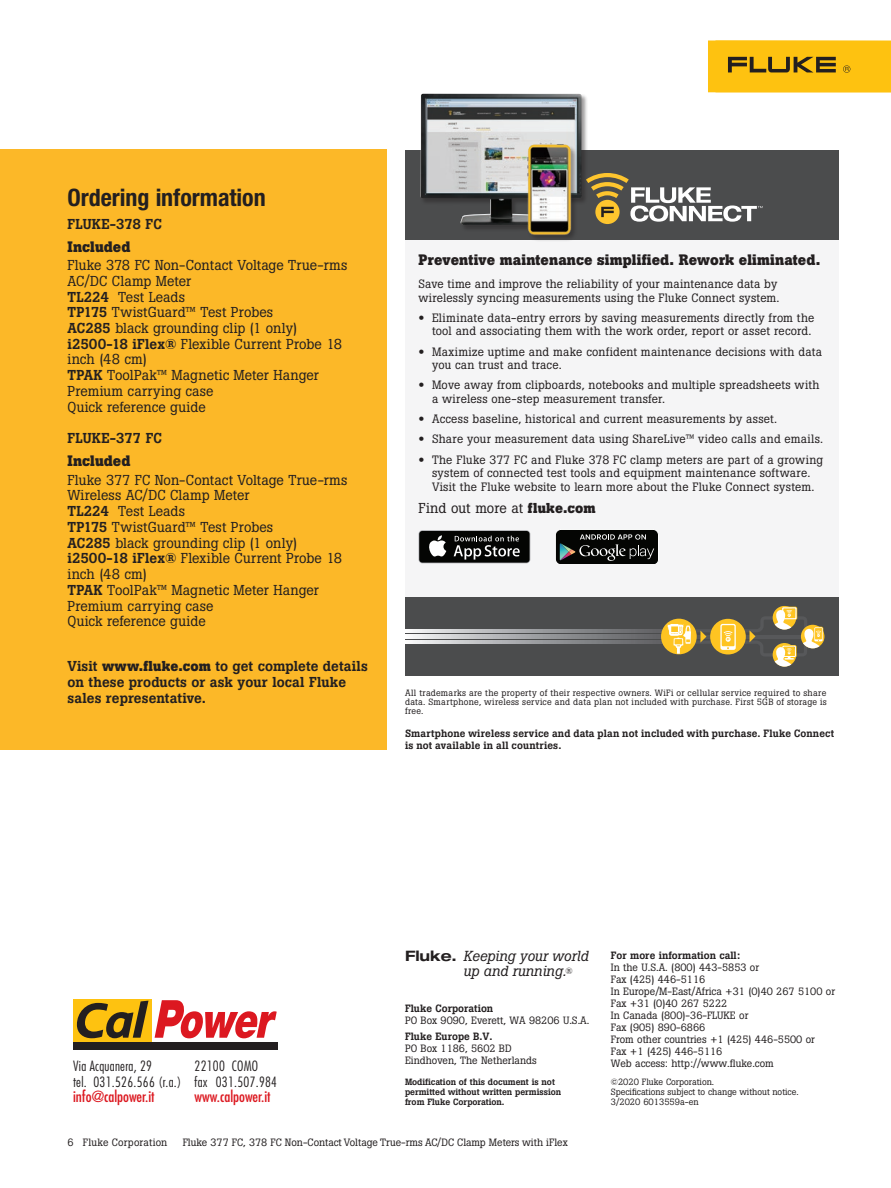
<style>
.page{position:relative;width:891px;height:1188px;background:#fff}
.page>*{position:absolute;margin:0;border:0;box-sizing:border-box;transform-origin:0 0}
.t1{font:700 condensed 24px "Helvetica Neue LT Pro";color:#231f20}
.t2{font:700 15px "Boton Pro";letter-spacing:.01em;color:#231f20}
.t3{font:condensed 15px "Futura";color:#dc1820;scale:1.04 1}
.t4{font:italic 14.4px/14.4px "Boton Pro";color:#231f20}
.t5{font:14.25px/15.8px "Boton Pro";letter-spacing:.005em;color:#231f20}
.t6{font:500 14.25px/15.8px "Boton Pro";letter-spacing:.005em;color:#231f20}
.t7{font:300 condensed 13.8px/15.8px "Futura";letter-spacing:.02em;color:#231f20}
.t8{font:12px/13.5px "Boton Pro";letter-spacing:.015em;color:#231f20}
.t9{font:10.5px/12px "Boton Pro";color:#231f20}
.t10{font:500 10.5px/12px "Boton Pro";letter-spacing:.01em;color:#231f20}
.t11{font:10.5px "Boton Pro";letter-spacing:.02em;color:#231f20}
.t12{font:9px/9.8px "Boton Pro";color:#231f20}
.t13{font:500 9px/9.8px "Boton Pro";letter-spacing:-.005em;color:#231f20}
.s1{font-weight:500}
.s2{font-weight:700}
.s3{font-family:"Helvetica Neue LT Pro";font-weight:700}
.s4{font-family:"Helvetica Neue LT Pro";font-weight:700;font-style:normal;font-stretch:expanded}
.s5{font-style:normal;font-size:9px}
</style>
<div class="page">
<div style="left:0;top:149px;width:387px;height:601px;background:#fcb828"></div>
<div style="left:708px;top:40px;width:183px;height:52px;background:#fec210"></div>
<svg style="left:728px;top:57px;width:123px;height:16px"></svg>
<div style="left:405px;top:150px;width:434px;height:525px;background:#4b4c4d"></div>
<svg style="left:595px;top:200px;width:25px;height:24px"></svg>
<svg style="left:588px;top:173px;width:175px;height:49px"></svg>
<div style="left:405px;top:240px;width:434px;height:356px;background:#f5f5f6"></div>
<div style="left:419px;top:530px;width:111px;height:33px;background:#b2b3b7;border-radius:4px"></div>
<div style="left:419px;top:531px;width:111px;height:32px;background:#040503;border-radius:3px"></div>
<svg style="left:429px;top:535px;width:17px;height:22px"></svg>
<svg style="left:454px;top:536px;width:66px;height:24px"></svg>
<svg style="left:555px;top:530px;width:103px;height:33px;background:#262927"></svg>
<img style="left:405px;top:629px;width:258px;height:3px">
<img style="left:405px;top:635px;width:256px;height:3px">
<img style="left:405px;top:640px;width:258px;height:4px">
<div style="left:661px;top:619px;width:36px;height:35px;background:#fec422;border-radius:50%"></div>
<div style="left:801px;top:625px;width:23px;height:23px;background:#fec422;border-radius:50%"></div>
<svg style="left:668px;top:607px;width:155px;height:60px"></svg>
<div style="left:420px;top:93px;width:168px;height:138px;background:#231f20;opacity:.45"></div>
<img style="left:421px;top:94px;width:161px;height:131px">
<div style="left:527px;top:144px;width:51px;height:98px;background:#231f20;opacity:.45"></div>
<img style="left:523px;top:141px;width:50px;height:100px">
<div style="left:73px;top:999px;width:78px;height:43px;background:#fec210"></div>
<div style="left:73px;top:1042px;width:204px;height:8px;background:#231f20"></div>
<svg style="left:155px;top:1000px;width:122px;height:38px"></svg>
<svg style="left:77px;top:1001px;width:71px;height:37px"></svg>
<h1 class="t1" style="left:68px;top:183px;width:200px">Ordering information</h1>
<p class="t6" style="left:68px;top:216px;width:96px">FLUKE-378 FC</p>
<p class="t2" style="left:68px;top:237px;width:64px">Included</p>
<p class="t5" style="left:68px;top:257px;width:281px">Fluke 378 FC Non-Contact Voltage True-rms<br>AC/DC Clamp Meter<br><span class="s1">TL224</span> Test Leads<br><span class="s1">TP175</span> TwistGuard™ Test Probes<br><span class="s1">AC285</span> black grounding clip (1 only) <span class="s1">i2500-18 iFlex®</span> Flexible Current Probe 18 inch (48 cm)<br><span class="s1">TPAK</span> ToolPak™ Magnetic Meter Hanger<br>Premium carrying case<br>Quick reference guide</p>
<p class="t6" style="left:68px;top:430px;width:96px">FLUKE-377 FC</p>
<p class="t2" style="left:68px;top:451px;width:64px">Included</p>
<p class="t5" style="left:68px;top:472px;width:281px">Fluke 377 FC Non-Contact Voltage True-rms<br>Wireless AC/DC Clamp Meter<br><span class="s1">TL224</span> Test Leads<br><span class="s1">TP175</span> TwistGuard™ Test Probes<br><span class="s1">AC285</span> black grounding clip (1 only) <span class="s1">i2500-18 iFlex®</span> Flexible Current Probe 18 inch (48 cm)<br><span class="s1">TPAK</span> ToolPak™ Magnetic Meter Hanger<br>Premium carrying case<br>Quick reference guide</p>
<p class="t6" style="left:68px;top:659px;width:302px">Visit <span class="s2">www.fluke.com</span> to get complete details on these products or ask your local Fluke sales representative.</p>
<p class="t2" style="left:419px;top:250px;width:403px">Preventive maintenance simplified. Rework eliminated.</p>
<p class="t8" style="left:419px;top:277px;width:363px">Save time and improve the reliability of your maintenance data by wirelessly syncing measurements using the Fluke Connect system.</p>
<p class="t8" style="left:419px;top:311px;width:397px;text-align:right"><span class="s3">•</span> Eliminate data-entry errors by saving measurements directly from the tool and associating them with the work order, report or asset record.</p>
<p class="t8" style="left:432px;top:345px;width:391px;text-indent:-14px"><span class="s3">•</span> Maximize uptime and make confident maintenance decisions with data you can trust and trace.</p>
<p class="t8" style="left:432px;top:378px;width:389px;text-indent:-14px"><span class="s3">•</span> Move away from clipboards, notebooks and multiple spreadsheets with a wireless one-step measurement transfer.</p>
<p class="t8" style="left:419px;top:412px;width:360px"><span class="s3">•</span> Access baseline, historical and current measurements by asset.</p>
<p class="t8" style="left:419px;top:432px;width:406px"><span class="s3">•</span> Share your measurement data using ShareLive™ video calls and emails.</p>
<p class="t8" style="left:419px;top:453px;width:406px;text-align:center"><span class="s3">•</span> The Fluke 377 FC and Fluke 378 FC clamp meters are part of a growing system of connected test tools and equipment maintenance software.<br>Visit the Fluke website to learn more about the Fluke Connect system.</p>
<p class="t5" style="left:419px;top:500px;width:179px">Find out more at <span class="s2">fluke.com</span></p>
<p class="t12" style="left:405px;top:689px;width:423px;line-height:9px;text-align:justify">All trademarks are the property of their respective owners. WiFi or cellular service required to share data. Smartphone, wireless service and data plan not included with purchase. First 5GB of storage is free.</p>
<p class="t10" style="left:405px;top:728px;width:431px">Smartphone wireless service and data plan not included with purchase. Fluke Connect is not available in all countries.</p>
<p class="t7" style="left:73px;top:1058px;width:81px">Via Acquanera, 29</p>
<p class="t7" style="left:73px;top:1058px;width:206px;text-indent:122px">22100 Como<br>tel. 031.526.566 (r.a.) fax 031.507.984</p>
<p class="t3" style="left:73px;top:1087px;width:80px">info@calpower.it</p>
<p class="t3" style="left:195px;top:1087px;width:75px">www.calpower.it</p>
<p class="t4" style="left:463px;top:949px;width:127px;text-indent:-58px"><span class="s4">Fluke.</span> Keeping your world up and running.<span class="s5">®</span></p>
<p class="t10" style="left:611px;top:949px;width:131px">For more information call:</p>
<p class="t9" style="left:611px;top:961px;width:226px">In the U.S.A. (800) 443-5853 or<br>Fax (425) 446-5116<br>In Europe/M-East/Africa +31 (0)40 267 5100 or<br>Fax +31 (0)40 267 5222<br>In Canada (800)-36-FLUKE or<br>Fax (905) 890-6866<br>From other countries +1 (425) 446-5500 or<br>Fax +1 (425) 446-5116<br>Web access: http://www.fluke.com</p>
<p class="t12" style="left:611px;top:1077px;width:189px">©2020 Fluke Corporation.<br>Specifications subject to change without notice.<br>3/2020 6013559a-en</p>
<p class="t10" style="left:405px;top:1002px;width:90px">Fluke Corporation</p>
<p class="t9" style="left:405px;top:1014px;width:186px">PO Box 9090, Everett, WA 98206 U.S.A.</p>
<p class="t10" style="left:405px;top:1031px;width:89px">Fluke Europe B.V.</p>
<p class="t9" style="left:405px;top:1043px;width:133px">PO Box 1186, 5602 BD<br>Eindhoven, The Netherlands</p>
<p class="t13" style="left:405px;top:1077px;width:158px">Modification of this document is not permitted without written permission from Fluke Corporation.</p>
<p class="t11" style="left:68px;top:1136px;width:101px">6 Fluke Corporation</p>
<p class="t9" style="left:183px;top:1137px;width:387px">Fluke 377 FC, 378 FC Non-Contact Voltage True-rms AC/DC Clamp Meters with iFlex</p>
</div>
